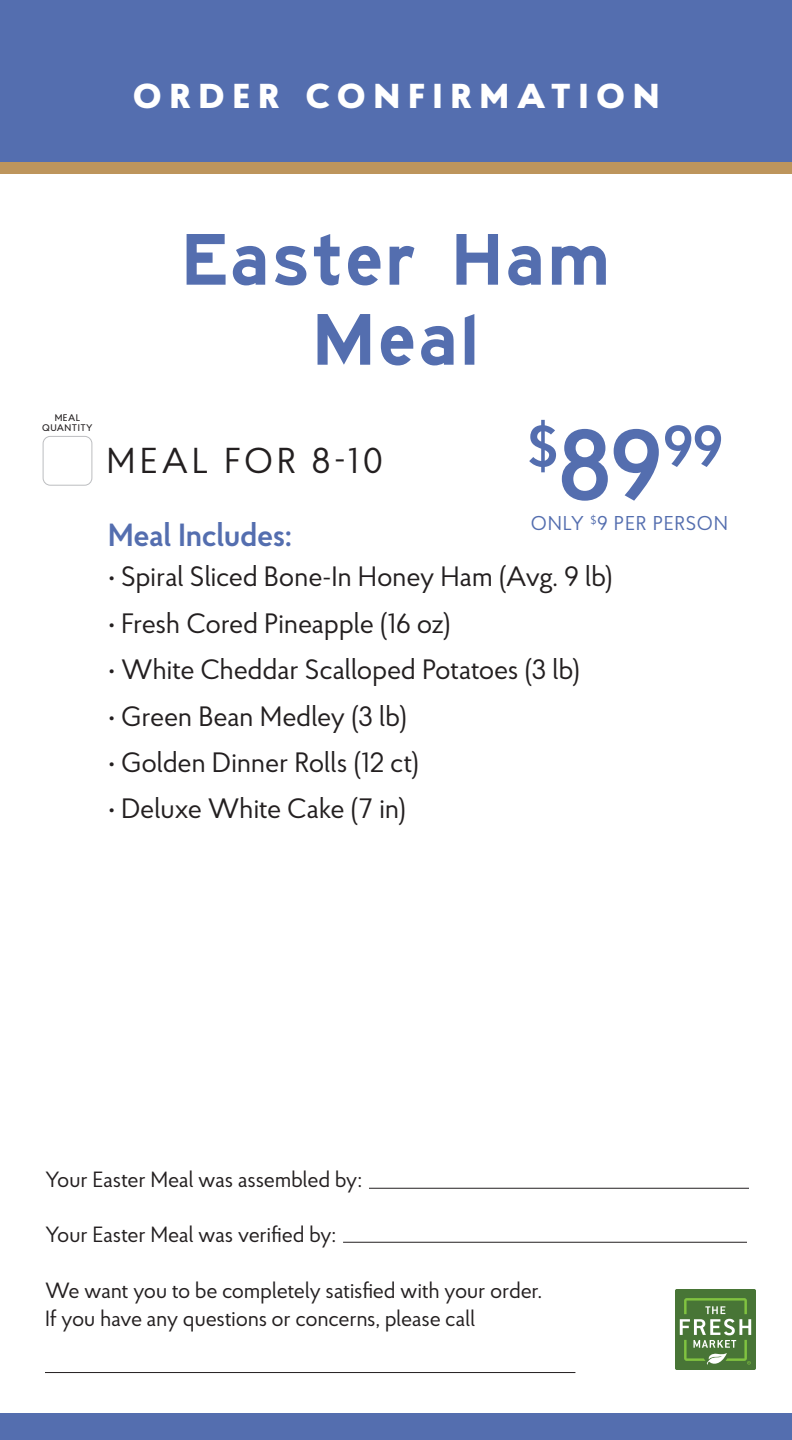
<style>
.page{position:relative;width:792px;height:1440px;background:#fff}
.page>*{position:absolute;margin:0;border:0;box-sizing:border-box;transform-origin:0 0}
.t1{font:76px/80px "Saa Series EMD";color:#546eaf;text-align:center}
.t2{font:600 58.2px "Proba Pro";color:#546eaf}
.t3{font:700 48px "Proba Pro";letter-spacing:.16em;color:#fff}
.t4{font:36px "Proba Pro";letter-spacing:.1em;color:#231f20}
.t5{font:600 32px "Proba Pro";letter-spacing:-.015em;color:#546eaf}
.t6{font:28px "Proba Pro";letter-spacing:-.015em;color:#231f20}
.t7{font:22px/28px "Proba Pro";letter-spacing:-.015em;color:#231f20}
.t8{font:20px "Proba Pro";letter-spacing:.04em;color:#546eaf}
.t9{font:500 9.6px/9.6px "Proba Pro";letter-spacing:.05em;color:#231f20;text-align:center}
.s1{font-size:100px}
</style>
<div class="page">
<div style="left:0;top:0;width:792px;height:162px;background:#546eaf"></div>
<div style="left:675px;top:1289px;width:81px;height:81px;background:#487536;border-radius:2px"></div>
<svg style="left:680px;top:1298px;width:71px;height:67px"></svg>
<div style="left:0;top:162px;width:792px;height:11px;background:#bd955c"></div>
<div style="left:0;top:1413px;width:792px;height:27px;background:#546eaf"></div>
<hr style="left:369px;top:1188px;width:380px;height:1px;background:#231f20">
<hr style="left:343px;top:1242px;width:404px;height:1px;background:#231f20">
<hr style="left:45px;top:1372px;width:530px;height:1px;background:#231f20">
<div style="left:43px;top:436px;width:49px;height:50px;border:1px solid #bcbdc0;border-radius:7px"></div>
<h3 class="t3" style="left:132px;top:58px;width:528px">order confirmation</h3>
<h1 class="t1" style="left:181px;top:220px;width:431px">Easter Ham<br>Meal</h1>
<p class="t9" style="left:42px;top:413px;width:52px">MEAL<br>QUANTITY</p>
<p class="t4" style="left:107px;top:437px;width:278px">MEAL FOR 8-10</p>
<h2 class="t2" style="left:527px;top:407px;width:198px">$<span class="s1">89</span>99</h2>
<p class="t8" style="left:531px;top:510px;width:199px">ONLY <sup>$</sup>9 PER PERSON</p>
<p class="t5" style="left:108px;top:513px;width:186px">Meal Includes:</p>
<p class="t6" style="left:108px;top:558px;width:506px">• Spiral Sliced Bone-In Honey Ham (Avg. 9 lb)</p>
<p class="t6" style="left:108px;top:605px;width:344px">• Fresh Cored Pineapple (16 oz)</p>
<p class="t6" style="left:108px;top:651px;width:474px">• White Cheddar Scalloped Potatoes (3 lb)</p>
<p class="t6" style="left:108px;top:698px;width:301px">• Green Bean Medley (3 lb)</p>
<p class="t6" style="left:108px;top:744px;width:313px">• Golden Dinner Rolls (12 ct)</p>
<p class="t6" style="left:108px;top:790px;width:300px">• Deluxe White Cake (7 in)</p>
<p class="t7" style="left:45px;top:1164px;width:319px">Your Easter Meal was assembled by:</p>
<p class="t7" style="left:45px;top:1220px;width:293px">Your Easter Meal was verified by:</p>
<p class="t7" style="left:45px;top:1276px;width:499px">We want you to be completely satisfied with your order.<br>If you have any questions or concerns, please call</p>
</div>
